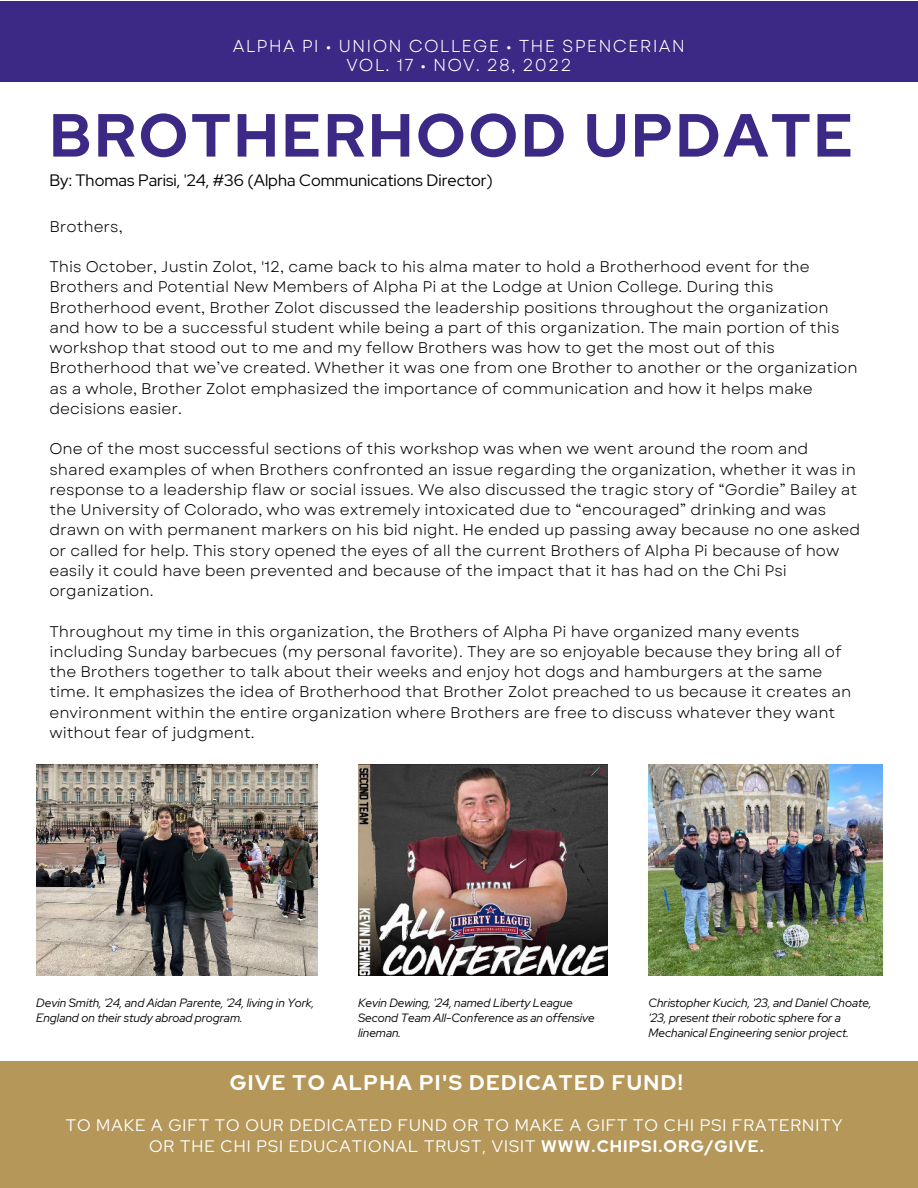
<style>
.page{position:relative;width:918px;height:1188px;background:#fff}
.page>*{position:absolute;margin:0;border:0;box-sizing:border-box;transform-origin:0 0}
.t1{font:700 60.75px "Red Hat Display";letter-spacing:.05em;color:#3c2985}
.t2{font:700 21.15px "Red Hat Display";letter-spacing:.065em;color:#fff}
.t3{font:17.25px/19.2px "Garet";letter-spacing:.065em;color:#fff;text-align:center}
.t4{font:16.65px/21.3px "Red Hat Display";letter-spacing:.065em;color:#fff;text-align:center}
.t5{font:16.5px "Red Hat Display";color:#000}
.t6{font:15.45px/20.2px "Garet";color:#000}
.t7{font:italic 12px/15px "Red Hat Display";color:#000}
.s1{font-weight:700}
</style>
<div class="page">
<div style="left:0;top:1px;width:918px;height:81px;background:#3c2985"></div>
<div style="left:0;top:1062px;width:918px;height:126px;background:#b49759"></div>
<img style="left:358px;top:764px;width:250px;height:212px">
<img style="left:36px;top:764px;width:282px;height:212px">
<img style="left:649px;top:764px;width:234px;height:212px">
<p class="t3" style="left:233px;top:37px;width:454px">ALPHA PI • UNION COLLEGE • THE SPENCERIAN<br>VOL. 17 • NOV. 28, 2022</p>
<h1 class="t1" style="left:49px;top:95px;width:805px">BROTHERHOOD UPDATE</h1>
<p class="t5" style="left:49px;top:170px;width:445px">By: Thomas Parisi, '24, #36 (Alpha Communications Director)</p>
<p class="t6" style="left:49px;top:216px;width:75px">Brothers,</p>
<p class="t6" style="left:49px;top:257px;width:810px">This October, Justin Zolot, '12, came back to his alma mater to hold a Brotherhood event for the Brothers and Potential New Members of Alpha Pi at the Lodge at Union College. During this Brotherhood event, Brother Zolot discussed the leadership positions throughout the organization and how to be a successful student while being a part of this organization. The main portion of this workshop that stood out to me and my fellow Brothers was how to get the most out of this Brotherhood that we’ve created. Whether it was one from one Brother to another or the organization as a whole, Brother Zolot emphasized the importance of communication and how it helps make decisions easier.</p>
<p class="t6" style="left:49px;top:439px;width:812px">One of the most successful sections of this workshop was when we went around the room and shared examples of when Brothers confronted an issue regarding the organization, whether it was in response to a leadership flaw or social issues. We also discussed the tragic story of “Gordie” Bailey at the University of Colorado, who was extremely intoxicated due to “encouraged” drinking and was drawn on with permanent markers on his bid night. He ended up passing away because no one asked or called for help. This story opened the eyes of all the current Brothers of Alpha Pi because of how easily it could have been prevented and because of the impact that it has had on the Chi Psi organization.</p>
<p class="t6" style="left:49px;top:621px;width:803px">Throughout my time in this organization, the Brothers of Alpha Pi have organized many events including Sunday barbecues (my personal favorite). They are so enjoyable because they bring all of the Brothers together to talk about their weeks and enjoy hot dogs and hamburgers at the same time. It emphasizes the idea of Brotherhood that Brother Zolot preached to us because it creates an environment within the entire organization where Brothers are free to discuss whatever they want without fear of judgment.</p>
<p class="t7" style="left:36px;top:995px;width:279px">Devin Smith, '24, and Aidan Parente, '24, living in York,<br>England on their study abroad program.</p>
<p class="t7" style="left:358px;top:995px;width:238px">Kevin Dewing, '24, named Liberty League<br>Second Team All-Conference as an offensive lineman.</p>
<p class="t7" style="left:649px;top:995px;width:224px">Christopher Kucich, '23, and Daniel Choate, '23, present their robotic sphere for a<br>Mechanical Engineering senior project.</p>
<h2 class="t2" style="left:230px;top:1069px;width:455px">GIVE TO ALPHA PI'S DEDICATED FUND!</h2>
<p class="t4" style="left:66px;top:1114px;width:778px">TO MAKE A GIFT TO OUR DEDICATED FUND OR TO MAKE A GIFT TO CHI PSI FRATERNITY<br>OR THE CHI PSI EDUCATIONAL TRUST, VISIT <span class="s1">WWW.CHIPSI.ORG/GIVE.</span></p>
</div>
